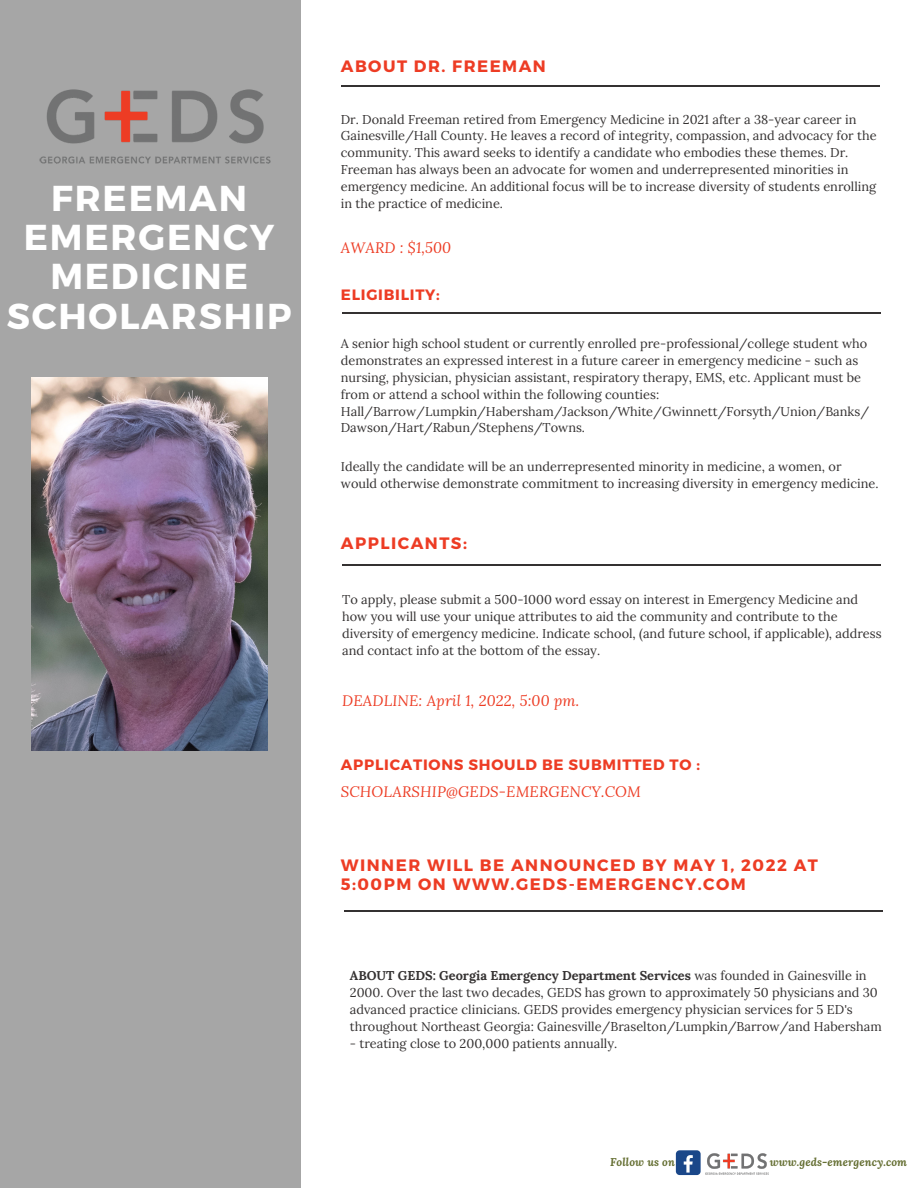
<style>
.page{position:relative;width:918px;height:1188px;background:#a6a6a6}
.page>*{position:absolute;margin:0;border:0;box-sizing:border-box;transform-origin:0 0}
.t1{font:700 36px/39.3px "Montserrat";letter-spacing:.05em;color:#fff;text-align:center}
.t2{font:700 16.5px/19.2px "Montserrat";letter-spacing:.09em;color:#ed3c24}
.t3{font:italic 15px "Lora";letter-spacing:.01em;color:#ed3c24}
.t4{font:700 15px "Montserrat";letter-spacing:.05em;color:#ed3c24}
.t5{font:12.75px/16.8px "Lora";color:#343131}
.t6{font:italic 700 11.1px "Lora";letter-spacing:.01em;color:#667034}
.s1{font-weight:700}
</style>
<div class="page">
<div style="left:301px;top:0;width:617px;height:1188px;background:#fff"></div>
<hr style="left:341px;top:85px;width:539px;height:1px;background:#343131">
<hr style="left:342px;top:313px;width:539px;height:1px;background:#343131">
<hr style="left:344px;top:911px;width:539px;height:1px;background:#343131">
<img style="left:39px;top:89px;width:232px;height:75px">
<hr style="left:342px;top:564px;width:539px;height:1px;background:#343131">
<div style="left:676px;top:1150px;width:25px;height:25px;background:#1a4789;border-radius:4px"></div>
<svg style="left:684px;top:1155px;width:9px;height:18px"></svg>
<img style="left:705px;top:1153px;width:64px;height:22px">
<img style="left:32px;top:377px;width:236px;height:374px">
<p class="t1" style="left:7px;top:176px;width:286px">FREEMAN<br>EMERGENCY<br>MEDICINE<br>SCHOLARSHIP</p>
<p class="t2" style="left:341px;top:56px;width:207px">ABOUT DR. FREEMAN</p>
<p class="t5" style="left:341px;top:111px;width:537px">Dr. Donald Freeman retired from Emergency Medicine in 2021 after a 38-year career in Gainesville/Hall County. He leaves a record of integrity, compassion, and advocacy for the community. This award seeks to identify a candidate who embodies these themes. Dr.<br>Freeman has always been an advocate for women and underrepresented minorities in emergency medicine. An additional focus will be to increase diversity of students enrolling in the practice of medicine.</p>
<p class="t3" style="left:341px;top:238px;width:112px">AWARD : $1,500</p>
<p class="t4" style="left:341px;top:285px;width:101px">ELIGIBILITY:</p>
<p class="t5" style="left:341px;top:335px;width:528px">A senior high school student or currently enrolled pre-professional/college student who demonstrates an expressed interest in a future career in emergency medicine - such as nursing, physician, physician assistant, respiratory therapy, EMS, etc. Applicant must be from or attend a school within the following counties:</p>
<p class="t5" style="left:341px;top:402px;width:530px">Hall/Barrow/Lumpkin/Habersham/Jackson/White/Gwinnett/Forsyth/Union/Banks/</p>
<p class="t5" style="left:341px;top:419px;width:246px">Dawson/Hart/Rabun/Stephens/Towns.</p>
<p class="t5" style="left:341px;top:458px;width:539px">Ideally the candidate will be an underrepresented minority in medicine, a women, or would otherwise demonstrate commitment to increasing diversity in emergency medicine.</p>
<p class="t2" style="left:341px;top:533px;width:128px">APPLICANTS:</p>
<p class="t5" style="left:342px;top:591px;width:541px">To apply, please submit a 500-1000 word essay on interest in Emergency Medicine and how you will use your unique attributes to aid the community and contribute to the diversity of emergency medicine. Indicate school, (and future school, if applicable), address and contact info at the bottom of the essay.</p>
<p class="t3" style="left:342px;top:691px;width:239px">DEADLINE: April 1, 2022, 5:00 pm.</p>
<p class="t4" style="left:341px;top:755px;width:361px">APPLICATIONS SHOULD BE SUBMITTED TO :</p>
<p class="t3" style="left:341px;top:781px;width:302px">SCHOLARSHIP@GEDS-EMERGENCY.COM</p>
<p class="t2" style="left:341px;top:854px;width:479px">WINNER WILL BE ANNOUNCED BY MAY 1, 2022 AT<br>5:00PM ON WWW.GEDS-EMERGENCY.COM</p>
<p class="t5" style="left:350px;top:967px;width:533px"><span class="s1">ABOUT GEDS: Georgia Emergency Department Services</span> was founded in Gainesville in 2000. Over the last two decades, GEDS has grown to approximately 50 physicians and 30 advanced practice clinicians. GEDS provides emergency physician services for 5 ED's throughout Northeast Georgia: Gainesville/Braselton/Lumpkin/Barrow/and Habersham</p>
<p class="t5" style="left:350px;top:1035px;width:269px">- treating close to 200,000 patients annually.</p>
<p class="t6" style="left:610px;top:1155px;width:66px">Follow us on</p>
<p class="t6" style="left:770px;top:1155px;width:139px">www.geds-emergency.com</p>
</div>
